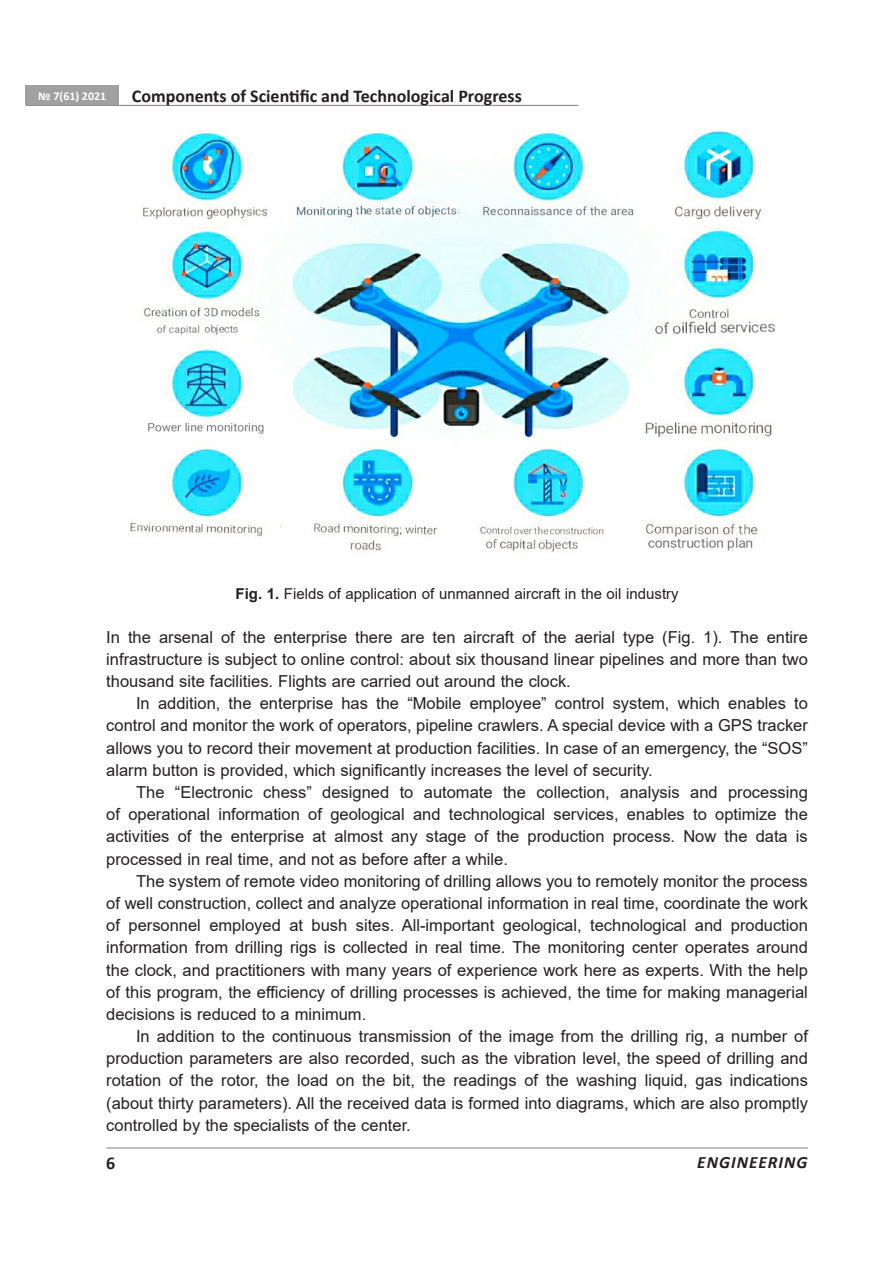
<style>
.page{position:relative;width:893px;height:1263px;background:#fff}
.page>*{position:absolute;margin:0;border:0;box-sizing:border-box;transform-origin:0 0}
.t1{font:700 18px "Calibri";color:#231f20}
.t2{font:italic 700 17.25px "Calibri";letter-spacing:.06em;color:#231f20}
.t3{font:16.5px/22.2px "Arial";color:#231f20;text-align:justify}
.t4{font:15px "Arial";color:#231f20}
.t5{font:700 12px "Calibri";color:#fff}
.s1{font-weight:700}
</style>
<div class="page">
<hr style="left:106px;top:1148px;width:702px;height:1px;background:#808080">
<hr style="left:26px;top:105px;width:552px;height:1px;background:#808080">
<div style="left:26px;top:86px;width:93px;height:19px;background:#a0a0a0"></div>
<img style="left:129px;top:130px;width:646px;height:422px">
<p class="t5" style="left:38px;top:87px;width:70px">№ 7(61) 2021</p>
<p class="t1" style="left:132px;top:83px;width:392px">Components of Scientific and Technological Progress</p>
<p class="t4" style="left:236px;top:583px;width:445px"><span class="s1">Fig. 1.</span> Fields of application of unmanned aircraft in the oil industry</p>
<p class="t3" style="left:106px;top:625px;width:703px">In the arsenal of the enterprise there are ten aircraft of the aerial type (Fig. 1). The entire infrastructure is subject to online control: about six thousand linear pipelines and more than two thousand site facilities. Flights are carried out around the clock.</p>
<p class="t3" style="left:106px;top:692px;width:703px;text-indent:30px">In addition, the enterprise has the “Mobile employee” control system, which enables to control and monitor the work of operators, pipeline crawlers. A special device with a GPS tracker allows you to record their movement at production facilities. In case of an emergency, the “SOS” alarm button is provided, which significantly increases the level of security.</p>
<p class="t3" style="left:106px;top:781px;width:703px;text-indent:30px">The “Electronic chess” designed to automate the collection, analysis and processing of operational information of geological and technological services, enables to optimize the activities of the enterprise at almost any stage of the production process. Now the data is processed in real time, and not as before after a while.</p>
<p class="t3" style="left:106px;top:870px;width:703px;text-indent:30px">The system of remote video monitoring of drilling allows you to remotely monitor the process of well construction, collect and analyze operational information in real time, coordinate the work of personnel employed at bush sites. All-important geological, technological and production information from drilling rigs is collected in real time. The monitoring center operates around the clock, and practitioners with many years of experience work here as experts. With the help of this program, the efficiency of drilling processes is achieved, the time for making managerial decisions is reduced to a minimum.</p>
<p class="t3" style="left:106px;top:1025px;width:703px;text-indent:30px">In addition to the continuous transmission of the image from the drilling rig, a number of production parameters are also recorded, such as the vibration level, the speed of drilling and rotation of the rotor, the load on the bit, the readings of the washing liquid, gas indications (about thirty parameters). All the received data is formed into diagrams, which are also promptly controlled by the specialists of the center.</p>
<p class="t1" style="left:106px;top:1150px;width:11px">6</p>
<p class="t2" style="left:697px;top:1150px;width:112px">ENGINEERING</p>
</div>
